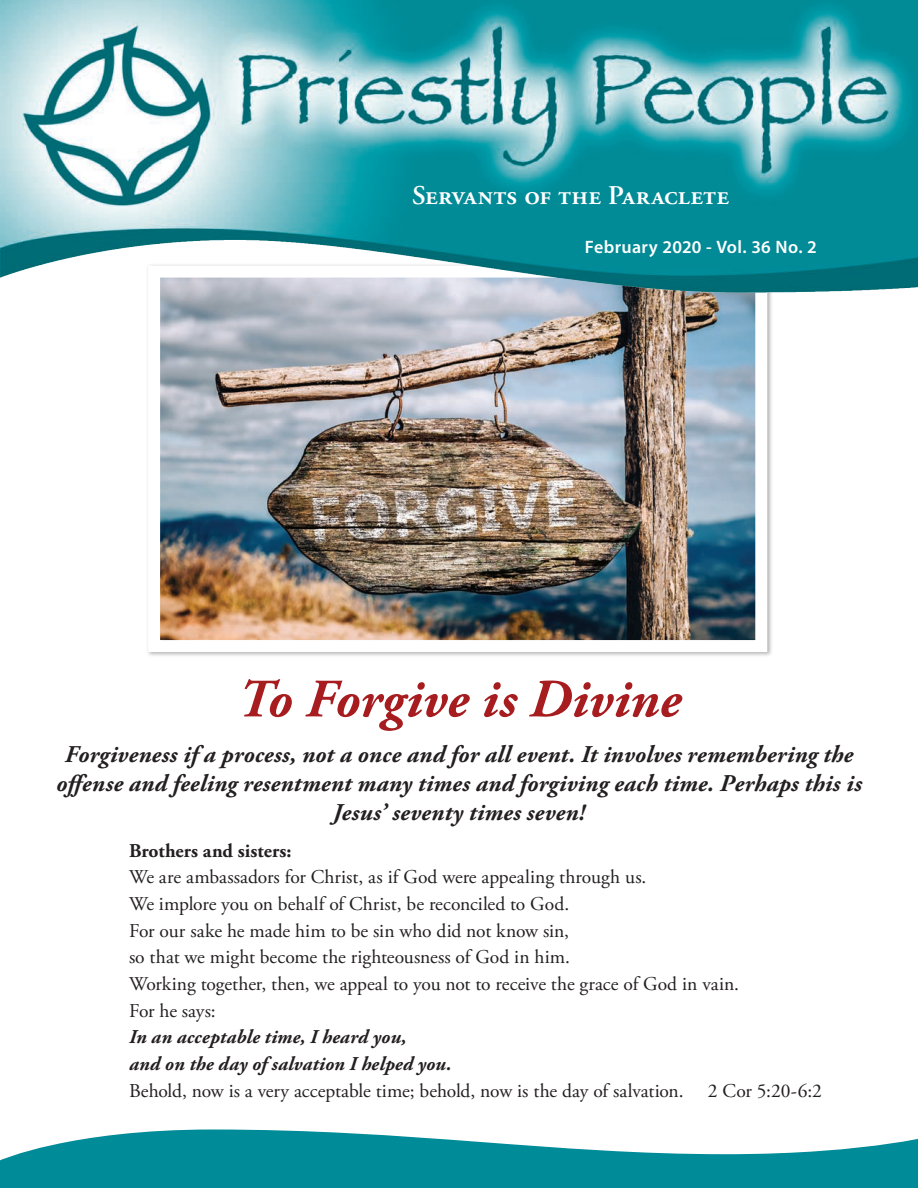
<style>
.page{position:relative;width:918px;height:1188px;background:#fff}
.page>*{position:absolute;margin:0;border:0;box-sizing:border-box;transform-origin:0 0}
.NEW_text{font:italic 700 54px "Adobe Garamond Pro";color:#a61c1f}
.masthead_blurb{font:27px "Adobe Garamond Semibold SC";letter-spacing:.005em;color:#fff}
.NEW_text-2{font:italic 700 24px/28.8px "Adobe Garamond Pro";letter-spacing:.01em;color:#231f20;text-align:center}
.NEW_text-3{font:19.5px "Adobe Garamond Pro";color:#231f20}
.NEW_text-4{font:italic 700 19.5px "Adobe Garamond Pro";letter-spacing:.01em;color:#231f20}
.NEW_text-5{font:700 19.5px "Adobe Garamond Pro";letter-spacing:.005em;color:#231f20}
.date_block{font:600 18px "Myriad Pro";letter-spacing:.02em;color:#fff}
</style>
<div class="page">
<div style="left:146px;top:263px;width:627px;height:395px;background:#231f20;opacity:.35"></div>
<img style="left:161px;top:320px;width:593px;height:319px">
<div style="left:148px;top:266px;width:619px;height:386px;border:12px solid #fff"></div>
<img style="left:0;top:0;width:918px;height:320px">
<svg style="left:0;top:1130px;width:918px;height:58px;fill:#008b98"></svg>
<p class="masthead_blurb" style="left:412px;top:181px;width:319px">Servants of the Paraclete</p>
<p class="date_block" style="left:585px;top:236px;width:234px">February 2020 - Vol. 36 No. 2</p>
<p class="NEW_text" style="left:237px;top:668px;width:445px">To Forgive is Divine</p>
<p class="NEW_text-2" style="left:56px;top:741px;width:807px">Forgiveness if a process, not a once and for all event. It involves remembering the offense and feeling resentment many times and forgiving each time. Perhaps this is<br>Jesus’ seventy times seven!</p>
<p class="NEW_text-5" style="left:129px;top:839px;width:164px">Brothers and sisters:</p>
<p class="NEW_text-3" style="left:129px;top:866px;width:519px">We are ambassadors for Christ, as if God were appealing through us.</p>
<p class="NEW_text-3" style="left:129px;top:892px;width:442px">We implore you on behalf of Christ, be reconciled to God.</p>
<p class="NEW_text-3" style="left:129px;top:919px;width:442px">For our sake he made him to be sin who did not know sin,</p>
<p class="NEW_text-3" style="left:129px;top:946px;width:443px">so that we might become the righteousness of God in him.</p>
<p class="NEW_text-3" style="left:129px;top:972px;width:612px">Working together, then, we appeal to you not to receive the grace of God in vain.</p>
<p class="NEW_text-3" style="left:129px;top:999px;width:88px">For he says:</p>
<p class="NEW_text-4" style="left:129px;top:1026px;width:279px">In an acceptable time, I heard you,</p>
<p class="NEW_text-4" style="left:129px;top:1053px;width:324px">and on the day of salvation I helped you.</p>
<p class="NEW_text-3" style="left:129px;top:1079px;width:556px">Behold, now is a very acceptable time; behold, now is the day of salvation.</p>
<p class="NEW_text-3" style="left:708px;top:1079px;width:116px">2 Cor 5:20-6:2</p>
</div>
